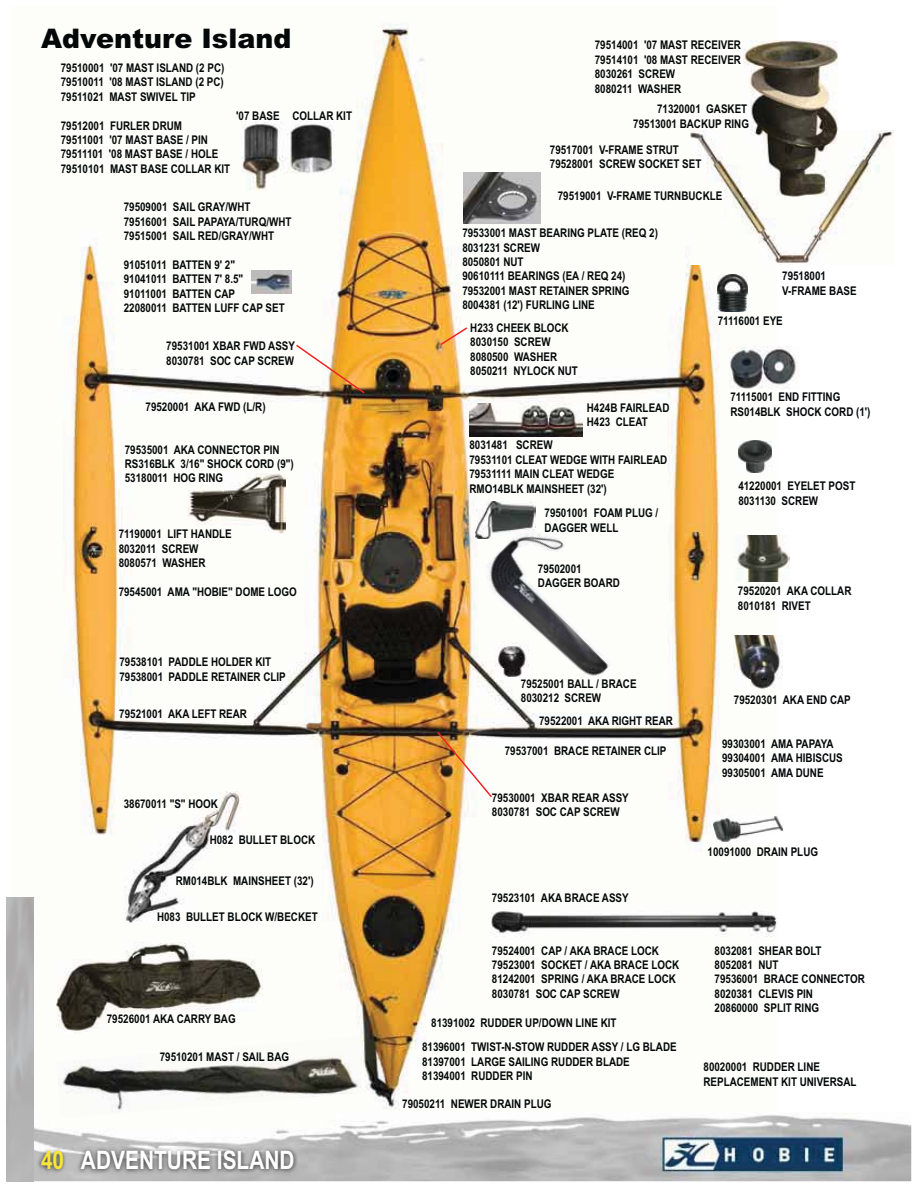
<style>
.page{position:relative;width:918px;height:1188px;background:#fff}
.page>*{position:absolute;margin:0;border:0;box-sizing:border-box;transform-origin:0 0}
.t1{font:900 27px "Arial";color:#040809}
.t2{font:700 25.5px "Arial Narrow";color:#fff}
.t3{font:700 12px/14.4px "Arial Narrow";color:#040809}
.s1{color:#f6e636}
</style>
<div class="page">
<img style="left:34px;top:1113px;width:877px;height:68px">
<img style="left:36px;top:1146px;width:262px;height:28px">
<img style="left:63px;top:23px;width:713px;height:1088px">
<img style="left:125px;top:792px;width:116px;height:131px">
<img style="left:187px;top:473px;width:99px;height:60px">
<img style="left:56px;top:943px;width:206px;height:90px">
<img style="left:242px;top:122px;width:94px;height:70px">
<img style="left:733px;top:636px;width:50px;height:53px">
<img style="left:495px;top:678px;width:34px;height:2px">
<img style="left:735px;top:536px;width:54px;height:46px">
<img style="left:57px;top:1037px;width:306px;height:81px">
<img style="left:690px;top:131px;width:203px;height:133px">
<img style="left:744px;top:41px;width:93px;height:156px">
<img style="left:476px;top:501px;width:59px;height:37px">
<img style="left:463px;top:172px;width:78px;height:51px">
<img style="left:491px;top:906px;width:287px;height:31px">
<img style="left:436px;top:730px;width:58px;height:69px">
<img style="left:294px;top:343px;width:72px;height:52px">
<svg style="left:439px;top:326px;width:30px;height:21px"></svg>
<img style="left:251px;top:270px;width:40px;height:24px">
<img style="left:729px;top:347px;width:70px;height:42px">
<img style="left:718px;top:274px;width:30px;height:38px">
<img style="left:713px;top:815px;width:71px;height:27px">
<img style="left:738px;top:441px;width:34px;height:31px">
<img style="left:483px;top:532px;width:129px;height:146px">
<img style="left:469px;top:404px;width:114px;height:32px">
<h1 class="t1" style="left:41px;top:23px;width:252px">Adventure Island</h1>
<p class="t3" style="left:61px;top:61px;width:165px;text-align:justify">79510001 '07 MAST ISLAND (2 PC)<br>79510011 '08 MAST ISLAND (2 PC)<br>79511021 MAST SWIVEL TIP</p>
<p class="t3" style="left:61px;top:118px;width:171px">79512001 FURLER DRUM<br>79511001 '07 MAST BASE / PIN<br>79511101 '08 MAST BASE / HOLE<br>79510101 MAST BASE COLLAR KIT</p>
<p class="t3" style="left:236px;top:109px;width:117px">'07 BASE COLLAR KIT</p>
<p class="t3" style="left:124px;top:200px;width:169px">79509001 SAIL GRAY/WHT<br>79516001 SAIL PAPAYA/TURQ/WHT<br>79515001 SAIL RED/GRAY/WHT</p>
<p class="t3" style="left:124px;top:258px;width:162px">91051011 BATTEN 9' 2"<br>91041011 BATTEN 7' 8.5"<br>91011001 BATTEN CAP<br>22080011 BATTEN LUFF CAP SET</p>
<p class="t3" style="left:166px;top:339px;width:130px">79531001 XBAR FWD ASSY<br>8030781 SOC CAP SCREW</p>
<p class="t3" style="left:146px;top:400px;width:122px">79520001 AKA FWD (L/R)</p>
<p class="t3" style="left:125px;top:442px;width:170px">79535001 AKA CONNECTOR PIN<br>RS316BLK 3/16" SHOCK CORD (9")<br>53180011 HOG RING</p>
<p class="t3" style="left:119px;top:527px;width:115px">71190001 LIFT HANDLE<br>8032011 SCREW<br>8080571 WASHER</p>
<p class="t3" style="left:119px;top:585px;width:180px">79545001 AMA "HOBIE" DOME LOGO</p>
<p class="t3" style="left:119px;top:655px;width:168px">79538101 PADDLE HOLDER KIT<br>79538001 PADDLE RETAINER CLIP</p>
<p class="t3" style="left:119px;top:707px;width:129px">79521001 AKA LEFT REAR</p>
<p class="t3" style="left:124px;top:796px;width:96px">38670011 "S" HOOK</p>
<p class="t3" style="left:210px;top:833px;width:107px">H082 BULLET BLOCK</p>
<p class="t3" style="left:176px;top:874px;width:139px">RM014BLK MAINSHEET (32')</p>
<p class="t3" style="left:157px;top:910px;width:162px">H083 BULLET BLOCK W/BECKET</p>
<p class="t3" style="left:107px;top:1011px;width:130px">79526001 AKA CARRY BAG</p>
<p class="t3" style="left:595px;top:38px;width:148px">79514001 '07 MAST RECEIVER<br>79514101 '08 MAST RECEIVER<br>8030261 SCREW<br>8080211 WASHER</p>
<p class="t3" style="left:633px;top:101px;width:117px;line-height:15.8px;text-align:right">71320001 GASKET<br>79513001 BACKUP RING</p>
<p class="t3" style="left:550px;top:143px;width:153px">79517001 V-FRAME STRUT<br>79528001 SCREW SOCKET SET</p>
<p class="t3" style="left:558px;top:189px;width:166px">79519001 V-FRAME TURNBUCKLE</p>
<p class="t3" style="left:462px;top:226px;width:197px">79533001 MAST BEARING PLATE (REQ 2)<br>8031231 SCREW<br>8050801 NUT<br>90610111 BEARINGS (EA / REQ 24)<br>79532001 MAST RETAINER SPRING<br>8004381 (12') FURLING LINE</p>
<p class="t3" style="left:782px;top:269px;width:76px">79518001<br>V-FRAME BASE</p>
<p class="t3" style="left:470px;top:321px;width:109px">H233 CHEEK BLOCK<br>8030150 SCREW<br>8080500 WASHER<br>8050211 NYLOCK NUT</p>
<p class="t3" style="left:587px;top:401px;width:84px">H424B FAIRLEAD<br>H423 CLEAT</p>
<p class="t3" style="left:470px;top:438px;width:199px">8031481 SCREW<br>79531101 CLEAT WEDGE WITH FAIRLEAD<br>79531111 MAIN CLEAT WEDGE<br>RMO14BLK MAINSHEET (32')</p>
<p class="t3" style="left:545px;top:506px;width:115px">79501001 FOAM PLUG /<br>DAGGER WELL</p>
<p class="t3" style="left:538px;top:561px;width:83px">79502001<br>DAGGER BOARD</p>
<p class="t3" style="left:521px;top:677px;width:117px">79525001 BALL / BRACE<br>8030212 SCREW</p>
<p class="t3" style="left:539px;top:714px;width:135px">79522001 AKA RIGHT REAR</p>
<p class="t3" style="left:505px;top:744px;width:163px">79537001 BRACE RETAINER CLIP</p>
<p class="t3" style="left:492px;top:791px;width:138px">79530001 XBAR REAR ASSY<br>8030781 SOC CAP SCREW</p>
<p class="t3" style="left:492px;top:891px;width:138px">79523101 AKA BRACE ASSY</p>
<p class="t3" style="left:492px;top:943px;width:189px">79524001 CAP / AKA BRACE LOCK<br>79523001 SOCKET / AKA BRACE LOCK<br>81242001 SPRING / AKA BRACE LOCK<br>8030781 SOC CAP SCREW</p>
<p class="t3" style="left:431px;top:1016px;width:187px">81391002 RUDDER UP/DOWN LINE KIT</p>
<p class="t3" style="left:718px;top:314px;width:67px">71116001 EYE</p>
<p class="t3" style="left:730px;top:390px;width:142px">71115001 END FITTING<br>RS014BLK SHOCK CORD (1')</p>
<p class="t3" style="left:738px;top:479px;width:119px">41220001 EYELET POST<br>8031130 SCREW</p>
<p class="t3" style="left:738px;top:584px;width:115px">79520201 AKA COLLAR<br>8010181 RIVET</p>
<p class="t3" style="left:734px;top:692px;width:118px">79520301 AKA END CAP</p>
<p class="t3" style="left:722px;top:736px;width:122px">99303001 AMA PAPAYA<br>99304001 AMA HIBISCUS<br>99305001 AMA DUNE</p>
<p class="t3" style="left:708px;top:844px;width:112px">10091000 DRAIN PLUG</p>
<p class="t3" style="left:715px;top:943px;width:152px">8032081 SHEAR BOLT<br>8052081 NUT<br>79536001 BRACE CONNECTOR<br>8020381 CLEVIS PIN<br>20860000 SPLIT RING</p>
<p class="t3" style="left:160px;top:1050px;width:131px">79510201 MAST / SAIL BAG</p>
<p class="t3" style="left:422px;top:1040px;width:256px">81396001 TWIST-N-STOW RUDDER ASSY / LG BLADE<br>81397001 LARGE SAILING RUDDER BLADE<br>81394001 RUDDER PIN</p>
<h2 class="t2" style="left:41px;top:1146px;width:255px"><span class="s1">40</span> ADVENTURE ISLAND</h2>
<p class="t3" style="left:402px;top:1097px;width:151px">79050211 NEWER DRAIN PLUG</p>
<p class="t3" style="left:704px;top:1060px;width:155px">80020001 RUDDER LINE<br>REPLACEMENT KIT UNIVERSAL</p>
</div>
